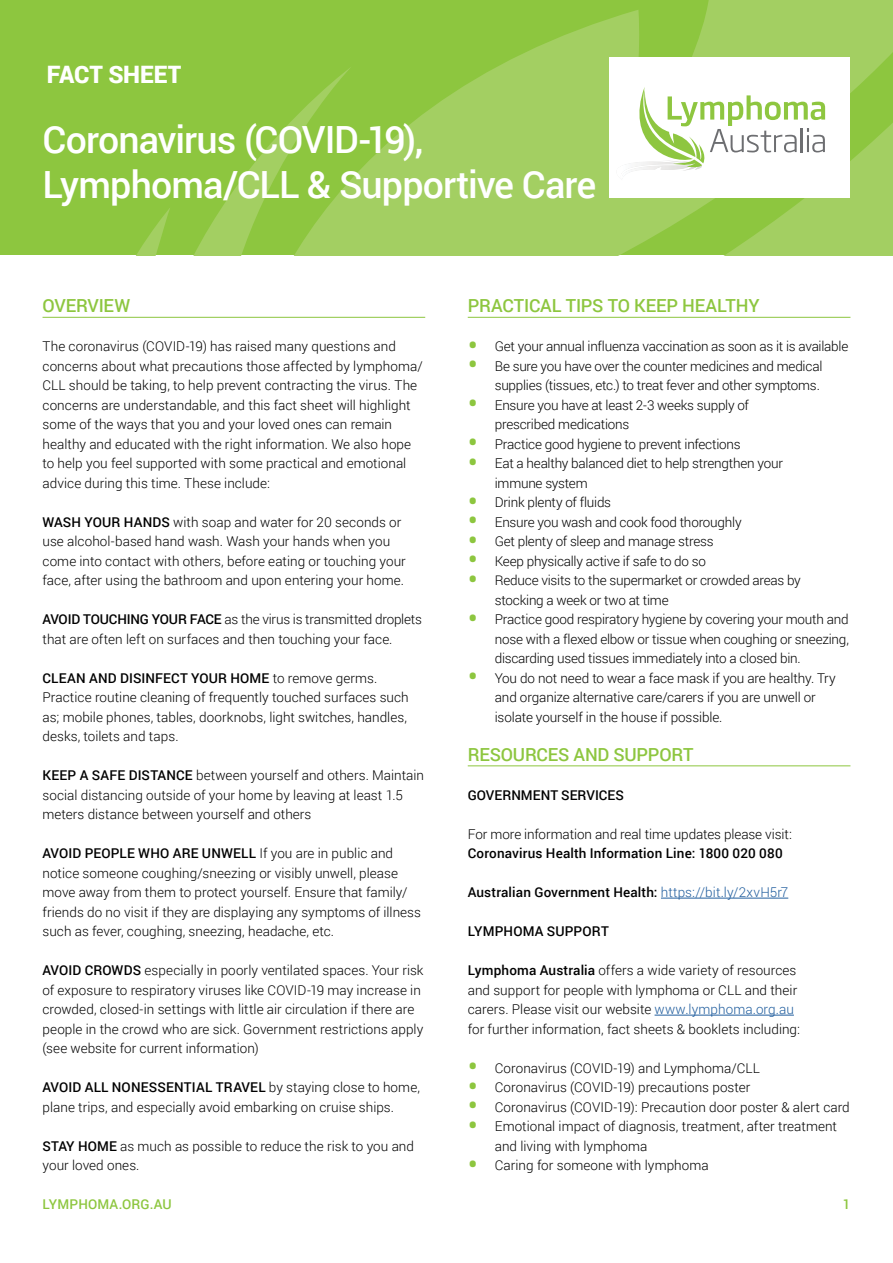
<style>
.page{position:relative;width:893px;height:1263px;background:#fff}
.page>*{position:absolute;margin:0;border:0;box-sizing:border-box;transform-origin:0 0}
.t1{font:500 37.5px/45px "Roboto";letter-spacing:-.025em;color:#fff}
.t2{font:900 24px "Roboto";letter-spacing:-.005em;color:#fff}
.t3{font:500 18px "Roboto";letter-spacing:-.01em;color:#8dc63f}
.t4{font:300 13.5px/19.5px "Roboto";color:#000}
.t5{font:500 13.5px "Roboto";letter-spacing:.01em;color:#000}
.t6{font:300 13.5px "Roboto";letter-spacing:-.02em;color:#000}
.t7{font:500 13.5px "Roboto";letter-spacing:.01em;color:#8dc63f}
.s1{font-weight:500}
.s2{font-weight:400;font-size:30px;color:#8dc63f}
.s3{font-weight:300;color:#215e9e}
.s4{color:#215e9e}
</style>
<div class="page">
<div style="left:0;top:0;width:893px;height:255px;background:#8dc63f"></div>
<svg style="left:136px;top:135px;width:143px;height:120px"></svg>
<svg style="left:279px;top:0;width:614px;height:255px;fill:#a3cf62"></svg>
<div style="left:609px;top:57px;width:241px;height:141px;background:#fff"></div>
<svg style="left:606px;top:87px;width:219px;height:111px"></svg>
<hr style="left:43px;top:317px;width:382px;height:1px;background:#8dc63f">
<hr style="left:468px;top:317px;width:382px;height:1px;background:#8dc63f">
<hr style="left:468px;top:765px;width:382px;height:1px;background:#8dc63f">
<hr style="left:661px;top:898px;width:127px;height:1px;background:#215e9e">
<hr style="left:655px;top:1015px;width:139px;height:1px;background:#215e9e">
<h2 class="t2" style="left:47px;top:57px;width:136px">FACT SHEET</h2>
<h1 class="t1" style="left:43px;top:115px;width:555px">Coronavirus (COVID-19),<br>Lymphoma/CLL &amp; Supportive Care</h1>
<h3 class="t3" style="left:43px;top:293px;width:89px">OVERVIEW</h3>
<p class="t4" style="left:43px;top:336px;width:382px">The coronavirus (COVID-19) has raised many questions and concerns about what precautions those affected by lymphoma/ CLL should be taking, to help prevent contracting the virus. The concerns are understandable, and this fact sheet will highlight some of the ways that you and your loved ones can remain healthy and educated with the right information. We also hope to help you feel supported with some practical and emotional advice during this time. These include:</p>
<p class="t4" style="left:43px;top:511px;width:365px"><span class="s1">WASH YOUR HANDS</span> with soap and water for 20 seconds or use alcohol-based hand wash. Wash your hands when you come into contact with others, before eating or touching your face, after using the bathroom and upon entering your home.</p>
<p class="t4" style="left:43px;top:609px;width:381px"><span class="s1">AVOID TOUCHING YOUR FACE</span> as the virus is transmitted droplets that are often left on surfaces and then touching your face.</p>
<p class="t4" style="left:43px;top:667px;width:368px"><span class="s1">CLEAN AND DISINFECT YOUR HOME</span> to remove germs.<br>Practice routine cleaning of frequently touched surfaces such as; mobile phones, tables, doorknobs, light switches, handles, desks, toilets and taps.</p>
<p class="t4" style="left:43px;top:765px;width:383px"><span class="s1">KEEP A SAFE DISTANCE</span> between yourself and others. Maintain social distancing outside of your home by leaving at least 1.5 meters distance between yourself and others</p>
<p class="t4" style="left:43px;top:843px;width:380px"><span class="s1">AVOID PEOPLE WHO ARE UNWELL</span> If you are in public and notice someone coughing/sneezing or visibly unwell, please move away from them to protect yourself. Ensure that family/ friends do no visit if they are displaying any symptoms of illness such as fever, coughing, sneezing, headache, etc.</p>
<p class="t4" style="left:43px;top:960px;width:383px"><span class="s1">AVOID CROWDS</span> especially in poorly ventilated spaces. Your risk of exposure to respiratory viruses like COVID-19 may increase in crowded, closed-in settings with little air circulation if there are people in the crowd who are sick. Government restrictions apply (see website for current information)</p>
<p class="t4" style="left:43px;top:1077px;width:379px"><span class="s1">AVOID ALL NONESSENTIAL TRAVEL</span> by staying close to home, plane trips, and especially avoid embarking on cruise ships.</p>
<p class="t4" style="left:43px;top:1135px;width:373px"><span class="s1">STAY HOME</span> as much as possible to reduce the risk to you and your loved ones.</p>
<h3 class="t3" style="left:468px;top:293px;width:293px">PRACTICAL TIPS TO KEEP HEALTHY</h3>
<p class="t6" style="left:468px;top:337px;width:382px"><span class="s2">•</span> Get your annual influenza vaccination as soon as it is available</p>
<p class="t4" style="left:468px;top:356px;width:356px;text-align:right"><span class="s2">•</span> Be sure you have over the counter medicines and medical supplies (tissues, etc.) to treat fever and other symptoms.</p>
<p class="t4" style="left:495px;top:395px;width:256px;text-indent:-27px"><span class="s2">•</span> Ensure you have at least 2-3 weeks supply of prescribed medications</p>
<p class="t4" style="left:468px;top:434px;width:274px"><span class="s2">•</span> Practice good hygiene to prevent infections</p>
<p class="t4" style="left:495px;top:453px;width:290px;text-indent:-27px"><span class="s2">•</span> Eat a healthy balanced diet to help strengthen your immune system</p>
<p class="t6" style="left:468px;top:493px;width:145px"><span class="s2">•</span> Drink plenty of fluids</p>
<p class="t4" style="left:468px;top:512px;width:275px"><span class="s2">•</span> Ensure you wash and cook food thoroughly</p>
<p class="t4" style="left:468px;top:531px;width:247px"><span class="s2">•</span> Get plenty of sleep and manage stress</p>
<p class="t6" style="left:468px;top:551px;width:240px"><span class="s2">•</span> Keep physically active if safe to do so</p>
<p class="t4" style="left:495px;top:570px;width:308px;text-indent:-27px"><span class="s2">•</span> Reduce visits to the supermarket or crowded areas by stocking a week or two at time</p>
<p class="t4" style="left:495px;top:609px;width:356px;text-align:justify;text-indent:-27px"><span class="s2">•</span> Practice good respiratory hygiene by covering your mouth and nose with a flexed elbow or tissue when coughing or sneezing, discarding used tissues immediately into a closed bin.</p>
<p class="t4" style="left:495px;top:668px;width:342px;text-indent:-27px"><span class="s2">•</span> You do not need to wear a face mask if you are healthy. Try and organize alternative care/carers if you are unwell or isolate yourself in the house if possible.</p>
<h3 class="t3" style="left:468px;top:741px;width:227px">RESOURCES AND SUPPORT</h3>
<p class="t5" style="left:468px;top:785px;width:158px">GOVERNMENT SERVICES</p>
<p class="t4" style="left:468px;top:824px;width:326px">For more information and real time updates please visit:</p>
<p class="t5" style="left:468px;top:844px;width:316px">Coronavirus Health Information Line: 1800 020 080</p>
<p class="t5" style="left:468px;top:883px;width:322px">Australian Government Health: <span class="s3">https://bit.ly/2xvH5r7</span></p>
<p class="t5" style="left:468px;top:922px;width:143px">LYMPHOMA SUPPORT</p>
<p class="t4" style="left:468px;top:960px;width:334px"><span class="s1">Lymphoma Australia</span> offers a wide variety of resources and support for people with lymphoma or CLL and their carers. Please visit our website <span class="s4">www.lymphoma.org.au </span>for further information, fact sheets &amp; booklets including:</p>
<p class="t4" style="left:468px;top:1058px;width:294px"><span class="s2">•</span> Coronavirus (COVID-19) and Lymphoma/CLL</p>
<p class="t4" style="left:468px;top:1077px;width:284px"><span class="s2">•</span> Coronavirus (COVID-19) precautions poster</p>
<p class="t4" style="left:468px;top:1097px;width:384px"><span class="s2">•</span> Coronavirus (COVID-19): Precaution door poster &amp; alert card</p>
<p class="t4" style="left:495px;top:1116px;width:344px;text-indent:-27px"><span class="s2">•</span> Emotional impact of diagnosis, treatment, after treatment and living with lymphoma</p>
<p class="t4" style="left:468px;top:1155px;width:243px"><span class="s2">•</span> Caring for someone with lymphoma</p>
<p class="t7" style="left:43px;top:1195px;width:131px">LYMPHOMA.ORG.AU</p>
<p class="t7" style="left:843px;top:1195px;width:9px">1</p>
</div>
